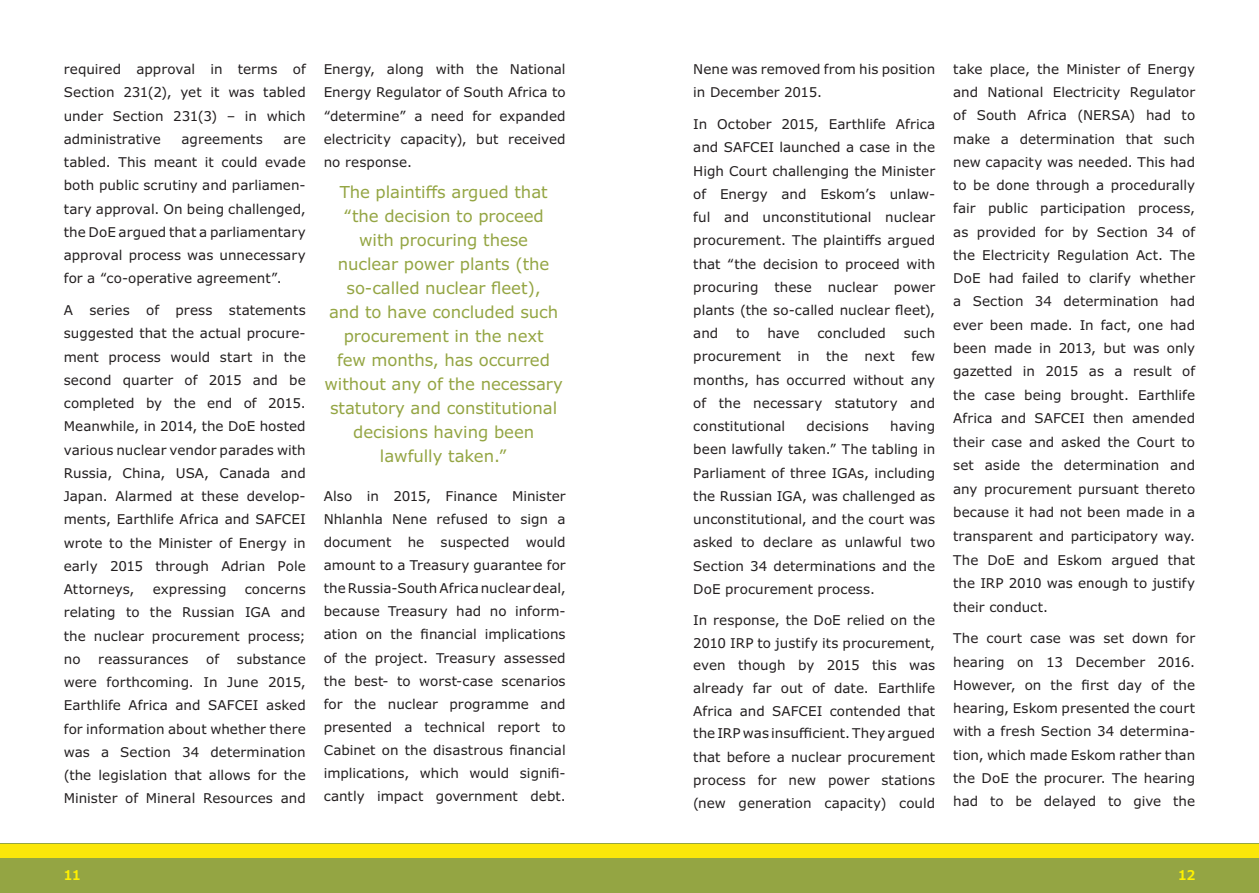
<style>
.page{position:relative;width:1259px;height:893px;background:#fff}
.page>*{position:absolute;margin:0;border:0;box-sizing:border-box;transform-origin:0 0}
.t1{font:16.5px/24px "Verdana Pro";letter-spacing:-.005em;color:#94a543;text-align:center}
.t2{font:13.5px/23.2px "Verdana Pro";letter-spacing:.005em;color:#231f20;text-align:justify}
.t3{font:600 13.5px "Verdana Pro";color:#fff101}
</style>
<div class="page">
<div style="left:0;top:844px;width:1259px;height:49px;background:#94a543"></div>
<div style="left:0;top:844px;width:1259px;height:13px;background:#fbe709"></div>
<p class="t2" style="left:64px;top:58px;width:243px">required approval in terms of Section 231(2), yet it was tabled under Section 231(3) – in which administrative</p>
<p class="t2" style="left:181px;top:128px;width:83px">agreements</p>
<p class="t2" style="left:64px;top:128px;width:243px;text-indent:220px">are tabled. This meant it could evade both public scrutiny and parliamen&shy;tary approval. On being challenged, the DoE argued that a parliamentary approval process was unnecessary for a “co-operative agreement”.</p>
<p class="t2" style="left:64px;top:299px;width:243px">A series of press statements suggested that the actual procure&shy;ment process would start in the second quarter of 2015 and be completed by the end of 2015.<br>Meanwhile, in 2014, the DoE hosted various nuclear vendor parades with Russia, China, USA, Canada and Japan. Alarmed at these develop&shy;ments, Earthlife Africa and SAFCEI wrote to the Minister of Energy in early 2015 through Adrian Pole Attorneys,</p>
<p class="t2" style="left:153px;top:578px;width:75px">expressing</p>
<p class="t2" style="left:64px;top:578px;width:243px;text-indent:181px">concerns relating to the Russian IGA and the nuclear procurement process; no</p>
<p class="t2" style="left:98px;top:647px;width:92px">reassurances</p>
<p class="t2" style="left:206px;top:647px;width:14px">of</p>
<p class="t2" style="left:64px;top:647px;width:243px;text-indent:173px">substance were forthcoming. In June 2015, Earthlife Africa and SAFCEI asked for information about whether there was a Section 34 determination (the legislation that allows for the Minister of Mineral Resources and</p>
<p class="t2" style="left:324px;top:58px;width:243px">Energy, along with the National Energy Regulator of South Africa to “determine” a need for expanded electricity capacity), but received no response.</p>
<p class="t2" style="left:693px;top:58px;width:243px">Nene was removed from his position in December 2015.</p>
<p class="t2" style="left:693px;top:113px;width:243px">In October 2015, Earthlife Africa and SAFCEI launched a case in the High Court challenging the Minister of Energy and Eskom’s unlaw&shy;ful and unconstitutional nuclear procurement. The plaintiffs argued that “the decision to proceed with procuring these nuclear power plants (the so-called nuclear fleet), and</p>
<p class="t1" style="left:324px;top:180px;width:240px">The plaintiffs argued that “the decision to proceed with procuring these<br>nuclear power plants (the so-called nuclear fleet),<br>and to have concluded such procurement in the next<br>few months, has occurred without any of the necessary statutory and constitutional decisions having been lawfully taken.”</p>
<p class="t2" style="left:324px;top:485px;width:243px">Also in 2015, Finance Minister Nhlanhla Nene refused to sign a document he suspected would amount to a Treasury guarantee for the Russia-South Africa nuclear deal, because Treasury had no inform&shy;ation on the financial implications of the project. Treasury assessed the best- to worst-case scenarios for the nuclear programme and presented a technical report to Cabinet on the disastrous financial implications, which would signifi&shy;cantly impact government debt.</p>
<p class="t2" style="left:693px;top:322px;width:243px;text-indent:210px">such procurement in the next few months, has occurred without any of the necessary statutory and constitutional</p>
<p class="t2" style="left:736px;top:322px;width:15px">to</p>
<p class="t2" style="left:767px;top:322px;width:34px">have</p>
<p class="t2" style="left:817px;top:322px;width:70px">concluded</p>
<p class="t2" style="left:693px;top:415px;width:243px;text-indent:197px">having been lawfully taken.” The tabling in Parliament of three IGAs, including the Russian IGA, was challenged as unconstitutional, and the court was asked to declare as unlawful two Section 34 determinations and the DoE procurement process.</p>
<p class="t2" style="left:693px;top:609px;width:243px">In response, the DoE relied on the 2010 IRP to justify its procurement, even though by 2015 this was already far out of date. Earthlife Africa and SAFCEI contended that the IRP was insufficient. They argued that before a nuclear procurement process for new power stations (new generation capacity) could</p>
<p class="t2" style="left:806px;top:415px;width:64px">decisions</p>
<p class="t2" style="left:953px;top:58px;width:243px">take place, the Minister of Energy and National Electricity Regulator of South Africa (NERSA) had to make a determination that such new capacity was needed. This had to be done through a procedurally fair public participation process, as provided for by Section 34 of the Electricity Regulation Act. The DoE had failed to clarify whether a Section 34 determination had ever been made. In fact, one had been made in 2013, but was only gazetted in 2015 as a result of the case being brought. Earthlife Africa and SAFCEI then amended their case and asked the Court to set aside the determination and any procurement pursuant thereto because it had not been made in a transparent and participatory way.<br>The DoE and Eskom argued that the IRP 2010 was enough to justify their conduct.</p>
<p class="t2" style="left:953px;top:627px;width:243px">The court case was set down for hearing on 13 December 2016.<br>However, on the first day of the hearing, Eskom presented the court with a fresh Section 34 determina&shy;tion, which made Eskom rather than the DoE the procurer. The hearing had to be delayed to give the</p>
<p class="t3" style="left:64px;top:866px;width:19px">11</p>
<p class="t3" style="left:1178px;top:866px;width:19px">12</p>
</div>
